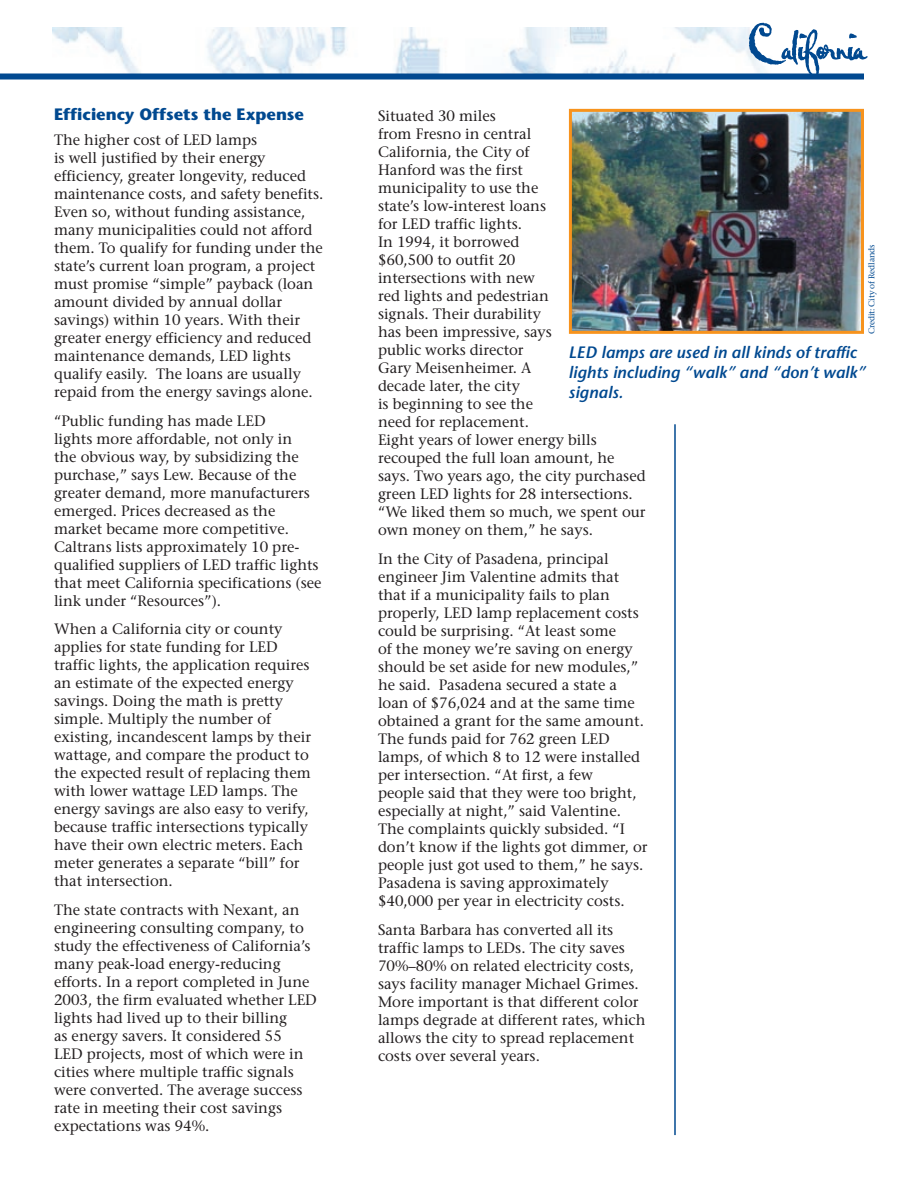
<style>
.page{position:relative;width:918px;height:1188px;background:#fff}
.page>*{position:absolute;margin:0;border:0;box-sizing:border-box;transform-origin:0 0}
.t1{font:52.5px "Pablo Plain";letter-spacing:-.07em;color:#014990}
.t2{font:italic 600 16.5px/20px "Stone Sans";color:#014990}
.t3{font:700 16.5px "Stone Sans";color:#014990}
.t4{font:15px/18px "Stone Serif";color:#231f20}
.t5{font:8.4px "Stone Serif";letter-spacing:-.02em;color:#014990}
</style>
<div class="page">
<img style="left:52px;top:27px;width:812px;height:47px">
<div style="left:0;top:74px;width:864px;height:6px;background:#014990"></div>
<hr style="left:674px;top:424px;width:2px;height:711px;background:#014990">
<img style="left:573px;top:113px;width:287px;height:217px">
<div style="left:569px;top:109px;width:295px;height:225px;border:3px solid #f7931d"></div>
<p class="t3" style="left:54px;top:104px;width:252px">Efficiency Offsets the Expense</p>
<p class="t4" style="left:54px;top:131px;width:271px">The higher cost of LED lamps<br>is well justified by their energy efficiency, greater longevity, reduced maintenance costs, and safety benefits.<br>Even so, without funding assistance, many municipalities could not afford them. To qualify for funding under the state’s current loan program, a project must promise “simple” payback (loan amount divided by annual dollar savings) within 10 years. With their greater energy efficiency and reduced maintenance demands, LED lights qualify easily. The loans are usually repaid from the energy savings alone.</p>
<p class="t4" style="left:54px;top:411px;width:269px">“Public funding has made LED<br>lights more affordable, not only in<br>the obvious way, by subsidizing the purchase,” says Lew. Because of the greater demand, more manufacturers emerged. Prices decreased as the market became more competitive.<br>Caltrans lists approximately 10 pre&shy;qualified suppliers of LED traffic lights that meet California specifications (see link under “Resources”).</p>
<p class="t4" style="left:54px;top:620px;width:259px">When a California city or county applies for state funding for LED traffic lights, the application requires an estimate of the expected energy savings. Doing the math is pretty simple. Multiply the number of existing, incandescent lamps by their wattage, and compare the product to the expected result of replacing them with lower wattage LED lamps. The energy savings are also easy to verify, because traffic intersections typically have their own electric meters. Each meter generates a separate “bill” for that intersection.</p>
<p class="t4" style="left:54px;top:901px;width:264px">The state contracts with Nexant, an engineering consulting company, to study the effectiveness of California’s many peak-load energy-reducing efforts. In a report completed in June 2003, the firm evaluated whether LED lights had lived up to their billing<br>as energy savers. It considered 55<br>LED projects, most of which were in cities where multiple traffic signals were converted. The average success rate in meeting their cost savings expectations was 94%.</p>
<h1 class="t1" style="left:745px;top:11px;width:121px">California</h1>
<p class="t4" style="left:378px;top:107px;width:269px">Situated 30 miles<br>from Fresno in central<br>California, the City of<br>Hanford was the first<br>municipality to use the<br>state’s low-interest loans<br>for LED traffic lights.<br>In 1994, it borrowed<br>$60,500 to outfit 20<br>intersections with new<br>red lights and pedestrian<br>signals. Their durability<br>has been impressive, says<br>public works director<br>Gary Meisenheimer. A<br>decade later, the city<br>is beginning to see the<br>need for replacement.<br>Eight years of lower energy bills recouped the full loan amount, he says. Two years ago, the city purchased green LED lights for 28 intersections. “We liked them so much, we spent our own money on them,” he says.</p>
<p class="t4" style="left:378px;top:550px;width:271px">In the City of Pasadena, principal engineer Jim Valentine admits that that if a municipality fails to plan properly, LED lamp replacement costs could be surprising. “At least some<br>of the money we’re saving on energy should be set aside for new modules,” he said. Pasadena secured a state a loan of $76,024 and at the same time obtained a grant for the same amount.<br>The funds paid for 762 green LED lamps, of which 8 to 12 were installed per intersection. “At first, a few<br>people said that they were too bright, especially at night,” said Valentine.<br>The complaints quickly subsided. “I don’t know if the lights got dimmer, or people just got used to them,” he says.<br>Pasadena is saving approximately $40,000 per year in electricity costs.</p>
<p class="t4" style="left:378px;top:921px;width:269px">Santa Barbara has converted all its traffic lamps to LEDs. The city saves 70%–80% on related electricity costs, says facility manager Michael Grimes.<br>More important is that different color lamps degrade at different rates, which allows the city to spread replacement costs over several years.</p>
<p class="t5" style="left:866px;top:334px;width:91px;rotate:-90deg">Credit: City of Redlands</p>
<p class="t2" style="left:569px;top:342px;width:298px">LED lamps are used in all kinds of traffic lights including “walk” and “don’t walk” signals.</p>
</div>
